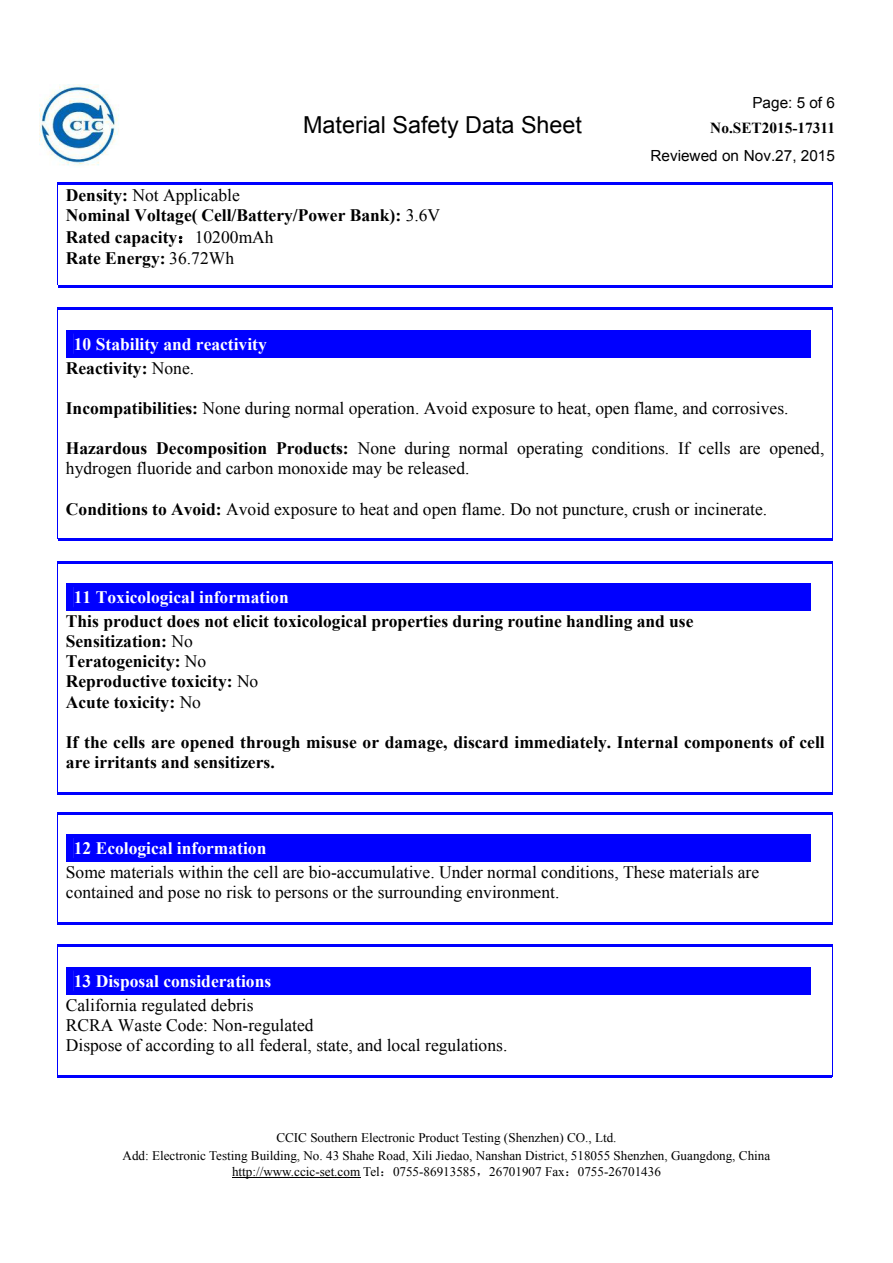
<style>
.page{position:relative;width:893px;height:1263px;background:#fff}
.page>*{position:absolute;margin:0;border:0;box-sizing:border-box;transform-origin:0 0}
.t1{font:23.4px "Arial";color:#000}
.t2{font:17.55px/20.1px "Times New Roman";color:#000}
.t3{font:700 17.55px/20.1px "Times New Roman";color:#000}
.t4{font:700 17.55px/23.7px "Times New Roman";color:#fff}
.t5{font:15.3px/28px "Arial";color:#000;text-align:right}
.t6{font:13.2px/17.5px "Times New Roman";color:#000;text-align:center}
.s1{font-family:"Times New Roman";font-weight:700}
.s2{font-weight:400}
.s3{font-family:"Sim Sun";font-weight:400}
.s4{color:#000}
.s5{font-weight:400;color:#000}
.s6{font-weight:700}
.s7{color:#fff}
.s8{font-weight:700;color:#fff}
.s9{font-family:"Sim Sun"}
</style>
<div class="page">
<hr style="left:232px;top:1177px;width:128px;height:1px;background:#000">
<img style="left:40px;top:85px;width:79px;height:81px">
<svg style="left:179px;top:236px;width:3px;height:7px"></svg>
<hr style="left:58px;top:182px;width:775px;height:3px;background:#00f">
<hr style="left:58px;top:185px;width:1px;height:100px;background:#00f">
<hr style="left:58px;top:285px;width:774px;height:2px;background:#00f">
<hr style="left:832px;top:185px;width:1px;height:102px;background:#00f">
<div style="left:66px;top:330px;width:745px;height:28px;background:#00f"></div>
<hr style="left:58px;top:308px;width:775px;height:2px;background:#00f">
<hr style="left:58px;top:310px;width:1px;height:229px;background:#00f">
<hr style="left:58px;top:539px;width:774px;height:2px;background:#00f">
<hr style="left:832px;top:310px;width:1px;height:231px;background:#00f">
<div style="left:66px;top:583px;width:745px;height:28px;background:#00f"></div>
<hr style="left:58px;top:561px;width:775px;height:2px;background:#00f">
<hr style="left:58px;top:563px;width:1px;height:229px;background:#00f">
<hr style="left:58px;top:792px;width:774px;height:2px;background:#00f">
<hr style="left:832px;top:563px;width:1px;height:231px;background:#00f">
<div style="left:66px;top:834px;width:745px;height:28px;background:#00f"></div>
<hr style="left:58px;top:812px;width:775px;height:2px;background:#00f">
<hr style="left:58px;top:814px;width:1px;height:108px;background:#00f">
<hr style="left:58px;top:922px;width:774px;height:2px;background:#00f">
<hr style="left:832px;top:814px;width:1px;height:110px;background:#00f">
<div style="left:66px;top:967px;width:745px;height:28px;background:#00f"></div>
<hr style="left:58px;top:945px;width:775px;height:2px;background:#00f">
<hr style="left:58px;top:947px;width:1px;height:128px;background:#00f">
<hr style="left:58px;top:1075px;width:774px;height:2px;background:#00f">
<hr style="left:832px;top:947px;width:1px;height:130px;background:#00f">
<p class="t5" style="left:752px;top:89px;width:84px">Page: 5 of 6</p>
<p class="t1" style="left:303px;top:110px;width:280px">Material Safety Data Sheet</p>
<p class="t5" style="left:650px;top:114px;width:186px"><span class="s1">No.SET2015-17311<br></span>Reviewed on Nov.27, 2015</p>
<p class="t3" style="left:66px;top:184px;width:376px">Density: <span class="s2">Not Applicable<br></span>Nominal Voltage( Cell/Battery/Power Bank): <span class="s2">3.6V</span></p>
<p class="t3" style="left:66px;top:226px;width:209px;line-height:21px">Rated capacity<span class="s3">：</span><span class="s2">10200mAh<br></span>Rate Energy: <span class="s2">36.72Wh</span></p>
<p class="t4" style="left:66px;top:332px;width:202px;text-indent:8px">10 Stability and reactivity<br><span class="s4">Reactivity:</span> <span class="s5">None.</span></p>
<p class="t2" style="left:66px;top:398px;width:724px"><span class="s6">Incompatibilities:</span> None during normal operation. Avoid exposure to heat, open flame, and corrosives.</p>
<p class="t2" style="left:66px;top:438px;width:760px"><span class="s6">Hazardous Decomposition Products:</span> None during normal operating conditions. If cells are opened, hydrogen fluoride and carbon monoxide may be released.</p>
<p class="t2" style="left:66px;top:498px;width:703px"><span class="s6">Conditions to Avoid:</span> Avoid exposure to heat and open flame. Do not puncture, crush or incinerate.</p>
<p class="t3" style="left:66px;top:585px;width:629px;line-height:24px;text-indent:8px"><span class="s7">11 Toxicological information<br></span>This product does not elicit toxicological properties during routine handling and use</p>
<p class="t3" style="left:66px;top:631px;width:194px">Sensitization: <span class="s2">No<br></span>Teratogenicity: <span class="s2">No<br></span>Reproductive toxicity: <span class="s2">No<br></span>Acute toxicity: <span class="s2">No</span></p>
<p class="t3" style="left:66px;top:732px;width:760px">If the cells are opened through misuse or damage, discard immediately. Internal components of cell are irritants and sensitizers.</p>
<p class="t2" style="left:66px;top:836px;width:695px;line-height:23.7px;text-indent:8px"><span class="s8">12 Ecological information<br></span>Some materials within the cell are bio-accumulative. Under normal conditions, These materials are</p>
<p class="t2" style="left:66px;top:882px;width:495px">contained and pose no risk to persons or the surrounding environment.</p>
<p class="t2" style="left:66px;top:969px;width:207px;line-height:23.7px;text-indent:8px"><span class="s8">13 Disposal considerations<br></span>California regulated debris</p>
<p class="t2" style="left:66px;top:1015px;width:443px">RCRA Waste Code: Non-regulated<br>Dispose of according to all federal, state, and local regulations.</p>
<p class="t6" style="left:122px;top:1129px;width:649px">CCIC Southern Electronic Product Testing (Shenzhen) CO., Ltd.<br>Add: Electronic Testing Building, No. 43 Shahe Road, Xili Jiedao, Nanshan District, 518055 Shenzhen, Guangdong, China</p>
<p class="t6" style="left:232px;top:1162px;width:430px">http://www.ccic-set.com Tel<span class="s9">：</span>0755-86913585<span class="s9">，</span>26701907 Fax<span class="s9">：</span>0755-26701436</p>
</div>
